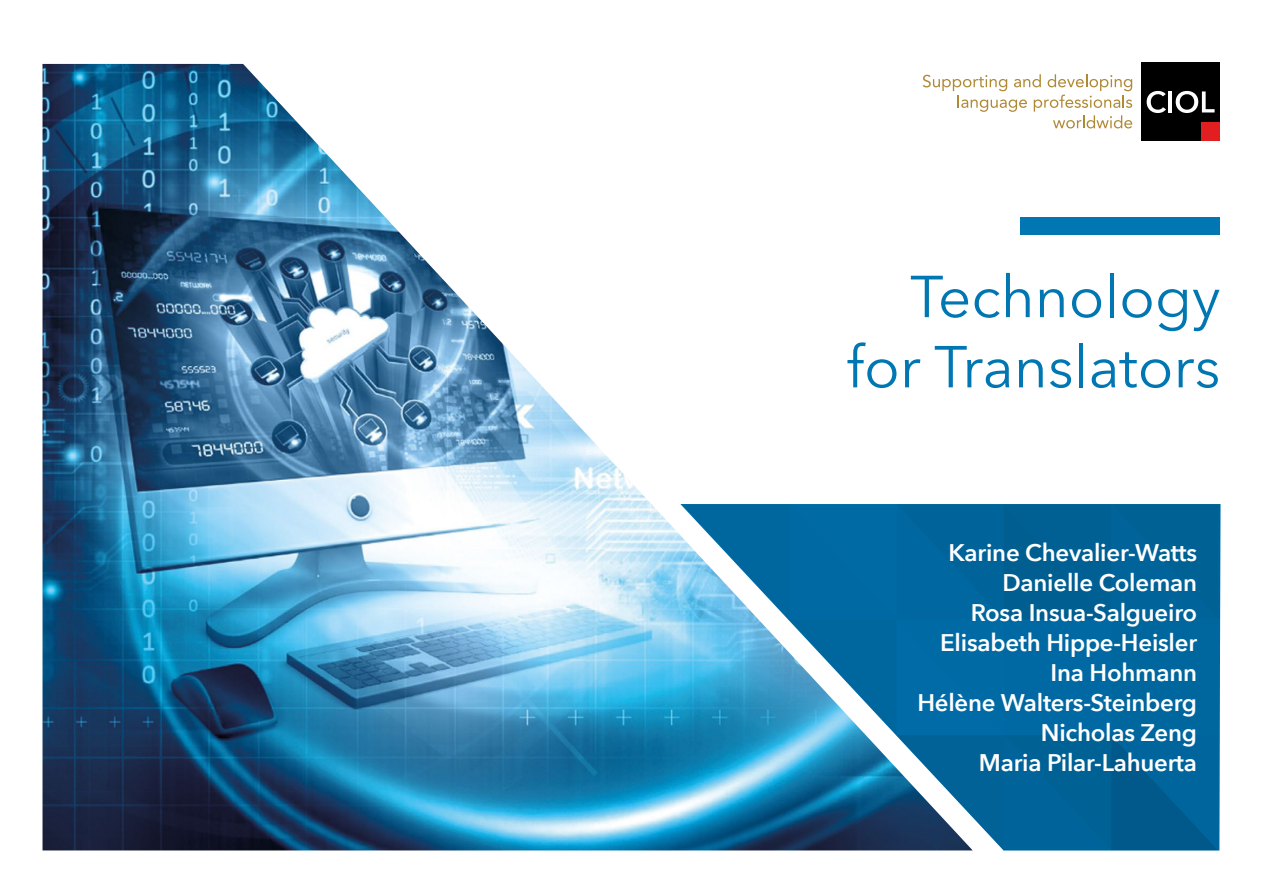
<style>
.page{position:relative;width:1263px;height:893px;background:#fff}
.page>*{position:absolute;margin:0;border:0;box-sizing:border-box;transform-origin:0 0}
.t1{font:58.5px/70.2px "Avenir Next";color:#0077b2;text-align:right}
.t2{font:600 24px/30px "Avenir Next";letter-spacing:-.01em;color:#fff;text-align:right}
.t3{font:18px "Avenir Next";color:#fff}
</style>
<div class="page">
<div style="left:1020px;top:218px;width:200px;height:17px;background:#0077b2"></div>
<div style="left:1141px;top:63px;width:79px;height:78px;background:#000"></div>
<div style="left:1201px;top:122px;width:19px;height:19px;background:#e11f21"></div>
<svg style="left:1147px;top:91px;width:19px;height:22px"></svg>
<hr style="left:1168px;top:91px;width:4px;height:21px;background:#fff">
<svg style="left:1176px;top:91px;width:38px;height:22px"></svg>
<svg style="left:973px;top:74px;width:159px;height:54px"></svg>
<img style="left:43px;top:64px;width:930px;height:786px">
<svg style="left:680px;top:504px;width:540px;height:346px;background:#1a76a7"></svg>
<h1 class="t1" style="left:847px;top:259px;width:375px">Technology for Translators</h1>
<p class="t2" style="left:917px;top:537px;width:281px">Karine Chevalier-Watts<br>Danielle Coleman<br>Rosa Insua-Salgueiro<br>Elisabeth Hippe-Heisler<br>Ina Hohmann<br>Hélène Walters-Steinberg<br>Nicholas Zeng<br>Maria Pilar-Lahuerta</p>
<p class="t3" style="left:1053px;top:546px;width:169px">CIOL Career Affiliate</p>
</div>
